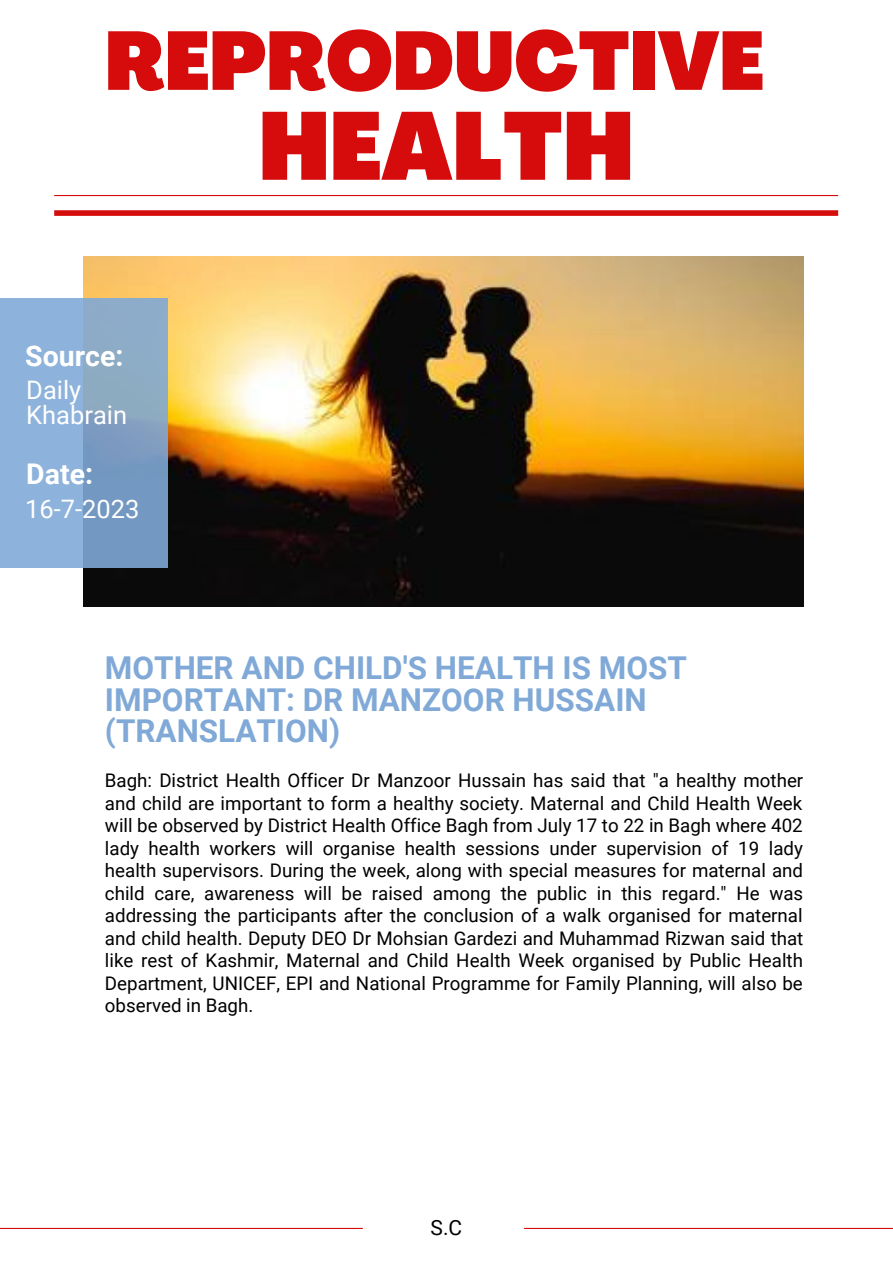
<style>
.page{position:relative;width:893px;height:1264px;background:#fff}
.page>*{position:absolute;margin:0;border:0;box-sizing:border-box;transform-origin:0 0}
.t1{font:900 condensed 94.35px "Agrandir";color:#d60c0c}
.t2{font:900 condensed 81.3px "Agrandir";color:#d60c0c}
.t3{font:700 31.5px/31.5px "Roboto";color:#80a9d7}
.t4{font:700 28.5px "Roboto";color:#fff}
.t5{font:25.5px/24.8px "Roboto";color:#fff}
.t6{font:21px "Roboto";color:#000}
.t7{font:18.75px/22.5px "Roboto";color:#000;text-align:justify}
</style>
<div class="page">
<hr style="left:54px;top:195px;width:784px;height:1px;background:#d60c0c">
<hr style="left:0;top:1227px;width:363px;height:1px;background:#d40d0d">
<hr style="left:524px;top:1227px;width:368px;height:1px;background:#d40d0d">
<div style="left:54px;top:210px;width:784px;height:6px;background:#d40d0d"></div>
<img style="left:83px;top:257px;width:720px;height:349px">
<svg style="left:0;top:298px;width:168px;height:270px;background:#86a9ce"></svg>
<p class="t2" style="left:105px;top:29px;width:660px">REPRODUCTIVE</p>
<p class="t1" style="left:259px;top:109px;width:376px">HEALTH</p>
<p class="t4" style="left:25px;top:340px;width:100px">Source:</p>
<p class="t5" style="left:26px;top:378px;width:102px">Daily<br>Khabrain</p>
<p class="t4" style="left:26px;top:457px;width:68px">Date:</p>
<p class="t5" style="left:25px;top:497px;width:116px">16-7-2023</p>
<p class="t3" style="left:105px;top:652px;width:583px">MOTHER AND CHILD'S HEALTH IS MOST<br>IMPORTANT: DR MANZOOR HUSSAIN (TRANSLATION)</p>
<p class="t7" style="left:105px;top:769px;width:700px">Bagh: District Health Officer Dr Manzoor Hussain has said that "a healthy mother and child are important to form a healthy society. Maternal and Child Health Week will be observed by District Health Office Bagh from July 17 to 22 in Bagh where 402 lady health workers will organise health sessions under supervision of 19 lady health supervisors. During the week, along with special measures for maternal and child care, awareness will be raised among the public in this regard." He was addressing the participants after the conclusion of a walk organised for maternal and child health. Deputy DEO Dr Mohsian Gardezi and Muhammad Rizwan said that like rest of Kashmir, Maternal and Child Health Week organised by Public Health Department, UNICEF, EPI and National Programme for Family Planning, will also be observed in Bagh.</p>
<p class="t6" style="left:430px;top:1215px;width:33px">S.C</p>
</div>
